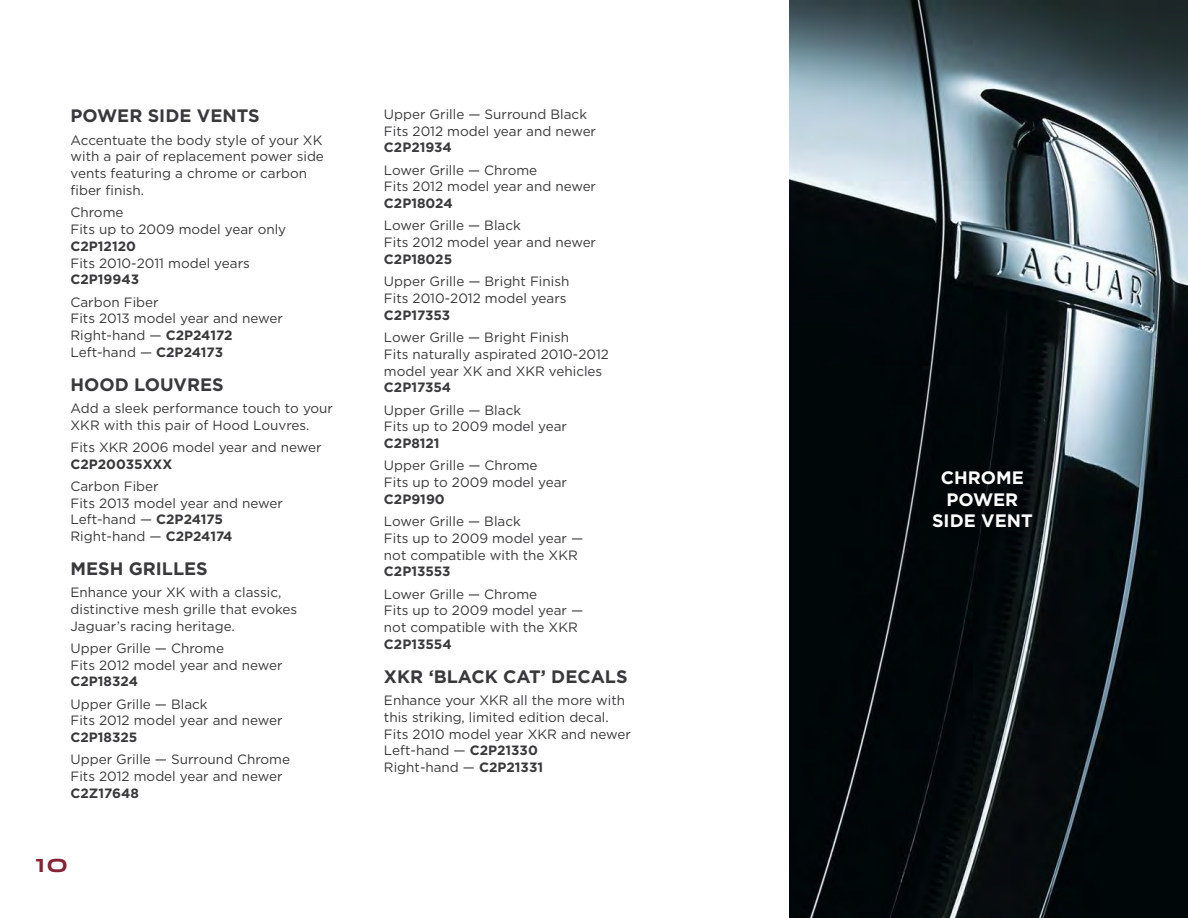
<style>
.page{position:relative;width:1188px;height:918px;background:#fff}
.page>*{position:absolute;margin:0;border:0;box-sizing:border-box;transform-origin:0 0}
.t1{font:700 18px "Gotham";color:#39383a}
.t2{font:700 18px/21.6px "Gotham";color:#fff;text-align:center}
.t3{font:700 18px "Jaguar";color:#872235}
.t4{font:13.5px/16.8px "Gotham";color:#39383a}
.t5{font:700 13.5px "Gotham";color:#39383a}
.s1{font-weight:700}
</style>
<div class="page">
<img style="left:790px;top:0;width:398px;height:918px">
<h1 class="t1" style="left:71px;top:110px;width:191px">POWER SIDE VENTS</h1>
<p class="t4" style="left:71px;top:133px;width:255px">Accentuate the body style of your XK with a pair of replacement power side vents featuring a chrome or carbon fiber finish.</p>
<p class="t4" style="left:71px;top:205px;width:217px">Chrome<br>Fits up to 2009 model year only</p>
<p class="t5" style="left:71px;top:241px;width:67px">C2P12120</p>
<p class="t4" style="left:71px;top:256px;width:181px">Fits 2010-2011 model years</p>
<p class="t5" style="left:71px;top:275px;width:70px">C2P19943</p>
<p class="t4" style="left:71px;top:295px;width:214px">Carbon Fiber<br>Fits 2013 model year and newer<br>Right-hand — <span class="s1">C2P24172<br></span>Left-hand — <span class="s1">C2P24173</span></p>
<h1 class="t1" style="left:71px;top:378px;width:155px">HOOD LOUVRES</h1>
<p class="t4" style="left:71px;top:401px;width:264px">Add a sleek performance touch to your<br>XKR with this pair of Hood Louvres.</p>
<p class="t4" style="left:71px;top:440px;width:252px">Fits XKR 2006 model year and newer</p>
<p class="t5" style="left:71px;top:459px;width:103px">C2P20035XXX</p>
<p class="t4" style="left:71px;top:479px;width:214px">Carbon Fiber<br>Fits 2013 model year and newer<br>Left-hand — <span class="s1">C2P24175<br></span>Right-hand — <span class="s1">C2P24174</span></p>
<h1 class="t1" style="left:71px;top:562px;width:139px">MESH GRILLES</h1>
<p class="t4" style="left:71px;top:585px;width:228px">Enhance your XK with a classic, distinctive mesh grille that evokes<br>Jaguar’s racing heritage.</p>
<p class="t4" style="left:71px;top:641px;width:214px">Upper Grille — Chrome<br>Fits 2012 model year and newer</p>
<p class="t5" style="left:71px;top:677px;width:69px">C2P18324</p>
<p class="t4" style="left:71px;top:697px;width:214px">Upper Grille — Black<br>Fits 2012 model year and newer</p>
<p class="t5" style="left:71px;top:733px;width:68px">C2P18325</p>
<p class="t4" style="left:71px;top:752px;width:221px">Upper Grille — Surround Chrome<br>Fits 2012 model year and newer</p>
<p class="t5" style="left:71px;top:788px;width:70px">C2Z17648</p>
<h1 class="t3" style="left:36px;top:859px;width:34px">10</h1>
<p class="t4" style="left:384px;top:107px;width:214px">Upper Grille — Surround Black<br>Fits 2012 model year and newer</p>
<p class="t5" style="left:384px;top:143px;width:69px">C2P21934</p>
<p class="t4" style="left:384px;top:163px;width:214px">Lower Grille — Chrome<br>Fits 2012 model year and newer</p>
<p class="t5" style="left:384px;top:199px;width:70px">C2P18024</p>
<p class="t4" style="left:384px;top:218px;width:214px">Lower Grille — Black<br>Fits 2012 model year and newer</p>
<p class="t5" style="left:384px;top:255px;width:70px">C2P18025</p>
<p class="t4" style="left:384px;top:274px;width:187px">Upper Grille — Bright Finish<br>Fits 2010-2012 model years</p>
<p class="t5" style="left:384px;top:310px;width:68px">C2P17353</p>
<p class="t4" style="left:384px;top:330px;width:226px">Lower Grille — Bright Finish<br>Fits naturally aspirated 2010-2012 model year XK and XKR vehicles</p>
<p class="t5" style="left:384px;top:383px;width:69px">C2P17354</p>
<p class="t4" style="left:384px;top:402px;width:185px">Upper Grille — Black<br>Fits up to 2009 model year</p>
<p class="t5" style="left:384px;top:439px;width:57px">C2P8121</p>
<p class="t4" style="left:384px;top:458px;width:185px">Upper Grille — Chrome<br>Fits up to 2009 model year</p>
<p class="t5" style="left:384px;top:494px;width:62px">C2P9190</p>
<p class="t4" style="left:384px;top:514px;width:201px">Lower Grille — Black<br>Fits up to 2009 model year — not compatible with the XKR</p>
<p class="t5" style="left:384px;top:567px;width:68px">C2P13553</p>
<p class="t4" style="left:384px;top:587px;width:201px">Lower Grille — Chrome<br>Fits up to 2009 model year — not compatible with the XKR</p>
<p class="t5" style="left:384px;top:640px;width:69px">C2P13554</p>
<h1 class="t1" style="left:384px;top:670px;width:245px">XKR ‘BLACK CAT’ DECALS</h1>
<p class="t4" style="left:384px;top:693px;width:249px">Enhance your XKR all the more with this striking, limited edition decal.<br>Fits 2010 model year XKR and newer<br>Left-hand — <span class="s1">C2P21330<br></span>Right-hand — <span class="s1">C2P21331</span></p>
<h1 class="t2" style="left:932px;top:468px;width:102px">CHROME<br>POWER<br>SIDE VENT</h1>
</div>
